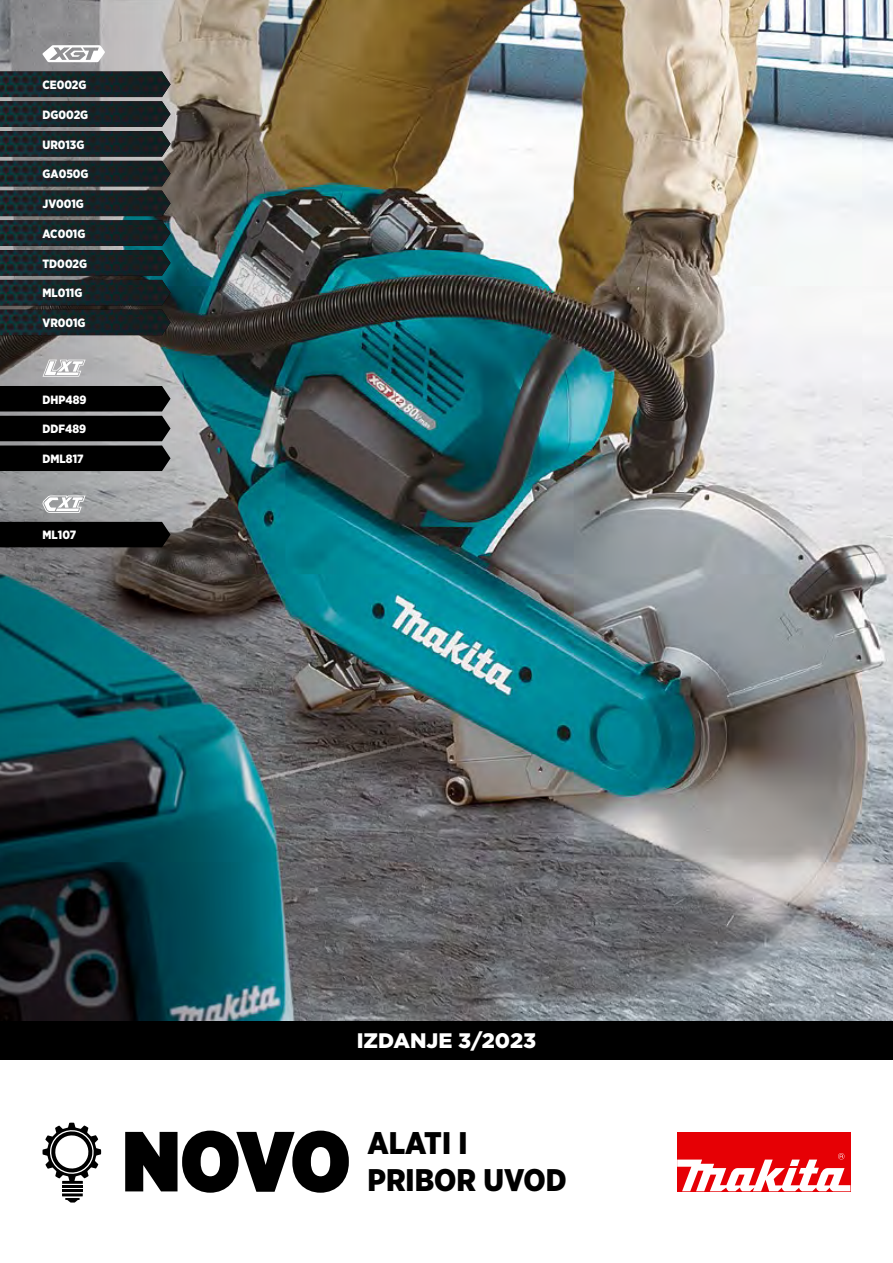
<style>
.page{position:relative;width:893px;height:1263px;background:#fff}
.page>*{position:absolute;margin:0;border:0;box-sizing:border-box;transform-origin:0 0}
.t1{font:900 85.05px "Gotham Narrow";color:#000}
.t2{font:900 31.35px/37.5px "Gotham Narrow";color:#000}
.t3{font:900 21px "Gotham";color:#fff}
.t4{font:900 12px "Gotham Narrow";color:#fff}
</style>
<div class="page">
<img style="left:402px;top:0;width:491px;height:1022px">
<img style="left:0;top:0;width:402px;height:1022px">
<div style="left:0;top:1022px;width:893px;height:38px;background:#000"></div>
<svg style="left:0;top:72px;width:171px;height:238px;background:#253134"></svg>
<img style="left:0;top:310px;width:171px;height:25px">
<svg style="left:43px;top:45px;width:62px;height:17px"></svg>
<svg style="left:0;top:386px;width:171px;height:85px;background:#141415"></svg>
<svg style="left:43px;top:360px;width:43px;height:17px"></svg>
<div style="left:0;top:522px;width:171px;height:25px;background:#000"></div>
<svg style="left:43px;top:495px;width:43px;height:17px"></svg>
<hr style="left:62px;top:1189px;width:21px;height:3px;background:#000">
<svg style="left:62px;top:1193px;width:21px;height:9px"></svg>
<svg style="left:43px;top:1123px;width:58px;height:61px"></svg>
<hr style="left:62px;top:1185px;width:21px;height:3px;background:#000">
<div style="left:677px;top:1132px;width:173px;height:59px;background:#e60005"></div>
<svg style="left:677px;top:1153px;width:173px;height:38px"></svg>
<p class="t4" style="left:43px;top:77px;width:46px">CE002G</p>
<p class="t4" style="left:43px;top:107px;width:47px">DG002G</p>
<p class="t4" style="left:43px;top:136px;width:43px">UR013G</p>
<p class="t4" style="left:43px;top:166px;width:48px">GA050G</p>
<p class="t4" style="left:43px;top:196px;width:43px">JV001G</p>
<p class="t4" style="left:43px;top:226px;width:44px">AC001G</p>
<p class="t4" style="left:43px;top:256px;width:46px">TD002G</p>
<p class="t4" style="left:43px;top:285px;width:41px">ML011G</p>
<p class="t4" style="left:43px;top:315px;width:45px">VR001G</p>
<p class="t4" style="left:43px;top:391px;width:46px">DHP489</p>
<p class="t4" style="left:43px;top:421px;width:45px">DDF489</p>
<p class="t4" style="left:43px;top:451px;width:43px">DML817</p>
<p class="t4" style="left:43px;top:527px;width:35px">ML107</p>
<h3 class="t3" style="left:357px;top:1026px;width:181px">IZDANJE 3/2023</h3>
<h1 class="t1" style="left:122px;top:1104px;width:230px">NOVO</h1>
<h2 class="t2" style="left:368px;top:1124px;width:201px">ALATI I<br>PRIBOR UVOD</h2>
</div>
